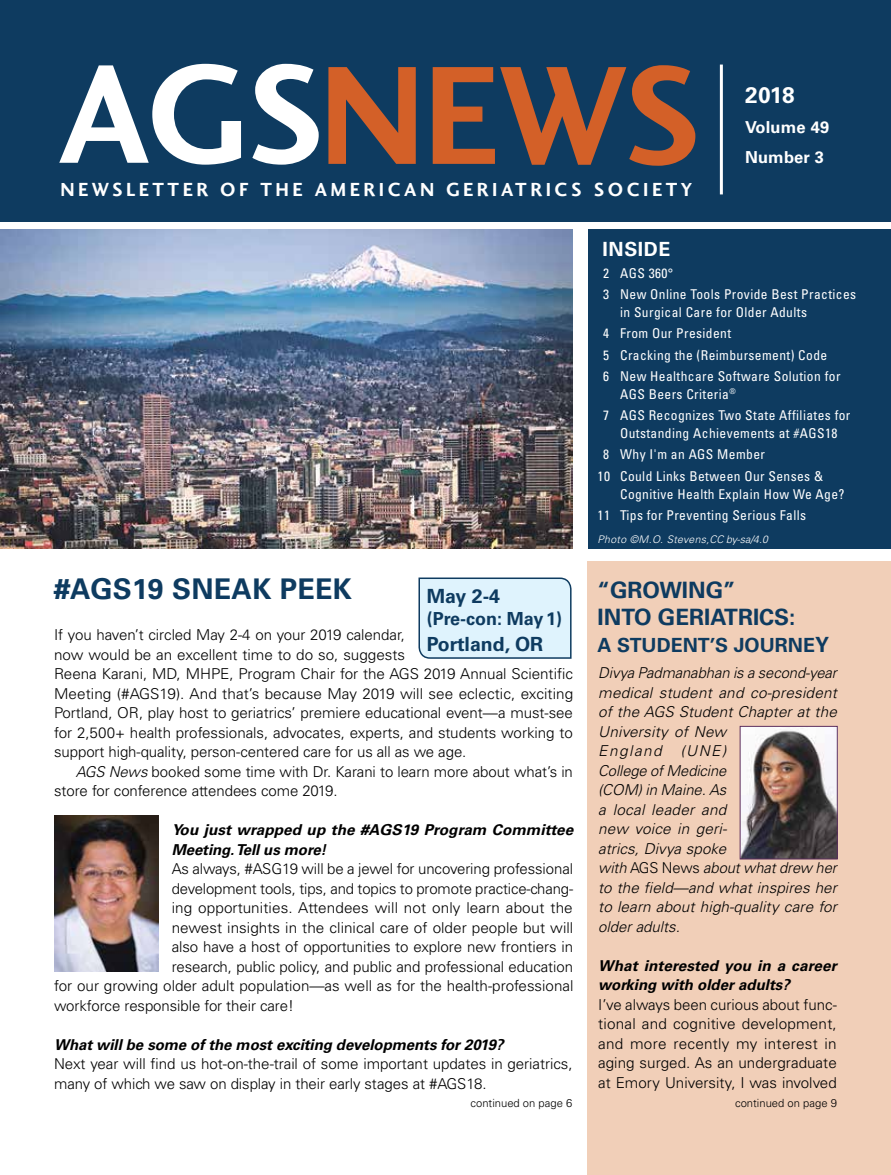
<style>
.page{position:relative;width:891px;height:1175px;background:#fff}
.page>*{position:absolute;margin:0;border:0;box-sizing:border-box;transform-origin:0 0}
.t1{font:145.05px "Charlotte Sans Bold Plain";color:#d36028}
.t2{font:700 28.5px "Univers";letter-spacing:.01em;color:#0e3b60}
.t3{font:700 22.5px/27px "Univers";color:#0e3b60}
.t4{font:700 22.5px "Univers";color:#fff}
.t5{font:19.5px "Charlotte Sans Bold Plain";letter-spacing:.18em;color:#fff}
.t6{font:700 19.5px "Univers";color:#0e3b60}
.t7{font:700 19.5px "Univers";letter-spacing:.03em;color:#fff}
.t8{font:700 18px "Univers";color:#0e3b60}
.t9{font:700 16.5px/30px "Univers";letter-spacing:.01em;color:#fff}
.t10{font:300 15px/19.5px "Univers";letter-spacing:-.005em;color:#000}
.t11{font:italic 300 15px/19.5px "Univers";letter-spacing:.005em;color:#000}
.t12{font:italic 700 15px/19.5px "Univers";letter-spacing:-.005em;color:#000}
.t13{font:condensed 13.5px/21.3px "Univers";letter-spacing:.03em;color:#fff}
.t14{font:300 11.25px "Univers";color:#000}
.t15{font:italic 300 10.5px "Univers";letter-spacing:.03em;color:#fff}
.s1{font-style:italic}
.s2{font-size:21px}
.s3{font-style:normal}
</style>
<div class="page">
<div style="left:0;top:0;width:891px;height:222px;background:#0e3b60"></div>
<div style="left:587px;top:561px;width:304px;height:613px;background:#f1cfb8"></div>
<svg style="left:59px;top:64px;width:260px;height:101px"></svg>
<div style="left:588px;top:230px;width:303px;height:319px;background:#0e3b60"></div>
<hr style="left:720px;top:65px;width:3px;height:129px;background:#fff">
<img style="left:0;top:230px;width:572px;height:319px">
<svg style="left:418px;top:577px;width:154px;height:82px;background:#d4e9f4"></svg>
<img style="left:742px;top:728px;width:94px;height:129px">
<div style="left:740px;top:726px;width:98px;height:133px;border:1px solid #5c2e5c"></div>
<img style="left:54px;top:815px;width:104px;height:156px">
<h1 class="t1" style="left:319px;top:32px;width:384px">NEWS</h1>
<h3 class="t5" style="left:61px;top:178px;width:633px">NEWSLETTER OF THE AMERICAN GERIATRICS SOCIETY</h3>
<h3 class="t4" style="left:745px;top:82px;width:51px">2018</h3>
<p class="t9" style="left:745px;top:112px;width:86px">Volume 49<br>Number 3</p>
<h2 class="t2" style="left:54px;top:572px;width:299px">#AGS19 SNEAK PEEK</h2>
<h3 class="t6" style="left:427px;top:584px;width:75px">May 2-4</h3>
<p class="t8" style="left:427px;top:608px;width:137px">(Pre-con: May 1)</p>
<h3 class="t6" style="left:427px;top:632px;width:118px">Portland, OR</h3>
<p class="t10" style="left:54px;top:625px;width:521px">If you haven’t circled May 2-4 on your 2019 calendar,<br>now would be an excellent time to do so, suggests<br>Reena Karani, MD, MHPE, Program Chair for the AGS 2019 Annual Scientific Meeting (#AGS19). And that’s because May 2019 will see eclectic, exciting Portland, OR, play host to geriatrics’ premiere educational event—a must-see for 2,500+ health professionals, advocates, experts, and students working to support high-quality, person-centered care for us all as we age.</p>
<p class="t10" style="left:54px;top:761px;width:520px;text-indent:22px"><span class="s1">AGS News</span> booked some time with Dr. Karani to learn more about what’s in store for conference attendees come 2019.</p>
<p class="t12" style="left:172px;top:820px;width:403px">You just wrapped up the #AGS19 Program Committee<br>Meeting. Tell us more!</p>
<p class="t10" style="left:172px;top:859px;width:403px">As always, #ASG19 will be a jewel for uncovering professional</p>
<p class="t10" style="left:172px;top:878px;width:403px">development tools, tips, and topics to promote practice-chang-</p>
<p class="t10" style="left:172px;top:898px;width:403px">ing opportunities. Attendees will not only learn about the</p>
<p class="t10" style="left:172px;top:917px;width:403px">newest insights in the clinical care of older people but will</p>
<p class="t10" style="left:172px;top:937px;width:403px">also have a host of opportunities to explore new frontiers in</p>
<p class="t10" style="left:172px;top:956px;width:403px">research, public policy, and public and professional education</p>
<p class="t10" style="left:54px;top:976px;width:521px">for our growing older adult population—as well as for the health-professional</p>
<p class="t10" style="left:54px;top:995px;width:241px">workforce responsible for their care!</p>
<p class="t12" style="left:54px;top:1034px;width:451px">What will be some of the most exciting developments for 2019?</p>
<p class="t10" style="left:54px;top:1054px;width:520px">Next year will find us hot-on-the-trail of some important updates in geriatrics, many of which we saw on display in their early stages at #AGS18.</p>
<h3 class="t7" style="left:603px;top:238px;width:69px">INSIDE</h3>
<p class="t13" style="left:603px;top:262px;width:255px">2 AGS 360°<br>3 New Online Tools Provide Best Practices</p>
<p class="t13" style="left:603px;top:301px;width:239px;text-indent:17px">in Surgical Care for Older Adults<br>4 From Our President<br>5 Cracking the (Reimbursement) Code<br>6 New Healthcare Software Solution for</p>
<p class="t13" style="left:603px;top:383px;width:249px;text-indent:17px">AGS Beers Criteria<sup>®<br></sup>7 AGS Recognizes Two State Affiliates for</p>
<p class="t13" style="left:620px;top:422px;width:219px">Outstanding Achievements at #AGS18</p>
<p class="t13" style="left:603px;top:444px;width:163px">8 Why I'm an AGS Member</p>
<p class="t13" style="left:598px;top:465px;width:227px">10 Could Links Between Our Senses &amp;</p>
<p class="t13" style="left:598px;top:483px;width:248px;text-indent:23px">Cognitive Health Explain How We Age?<br>11 Tips for Preventing Serious Falls</p>
<p class="t15" style="left:598px;top:532px;width:172px">Photo ©M.O. Stevens,CC by-sa/4.0</p>
<h3 class="t3" style="left:598px;top:576px;width:199px">“GROWING”<br>INTO GERIATRICS:</h3>
<h3 class="t6" style="left:598px;top:633px;width:233px">A STUDENT’S JOURNE<span class="s2">Y</span></h3>
<p class="t11" style="left:598px;top:663px;width:240px">Divya Padmanabhan is a second-year medical student and co-president of the AGS Student Chapter at the<br>University of New<br>England (UNE)<br>College of Medicine<br>(COM) in Maine. As<br>a local leader and<br>new voice in geri-<br>atrics, Divya spoke<br>with <span class="s3">AGS News</span> about what drew her to the field—and what inspires her to learn about high-quality care for older adults.</p>
<p class="t12" style="left:598px;top:956px;width:240px">What interested you in a career working with older adults?</p>
<p class="t10" style="left:598px;top:994px;width:240px;text-align:justify">I’ve always been curious about func&shy;tional and cognitive development, and more recently my interest in aging surged. As an undergraduate at Emory University, I was involved</p>
<p class="t14" style="left:470px;top:1096px;width:103px">continued on page 6</p>
<p class="t14" style="left:735px;top:1096px;width:103px">continued on page 9</p>
</div>
